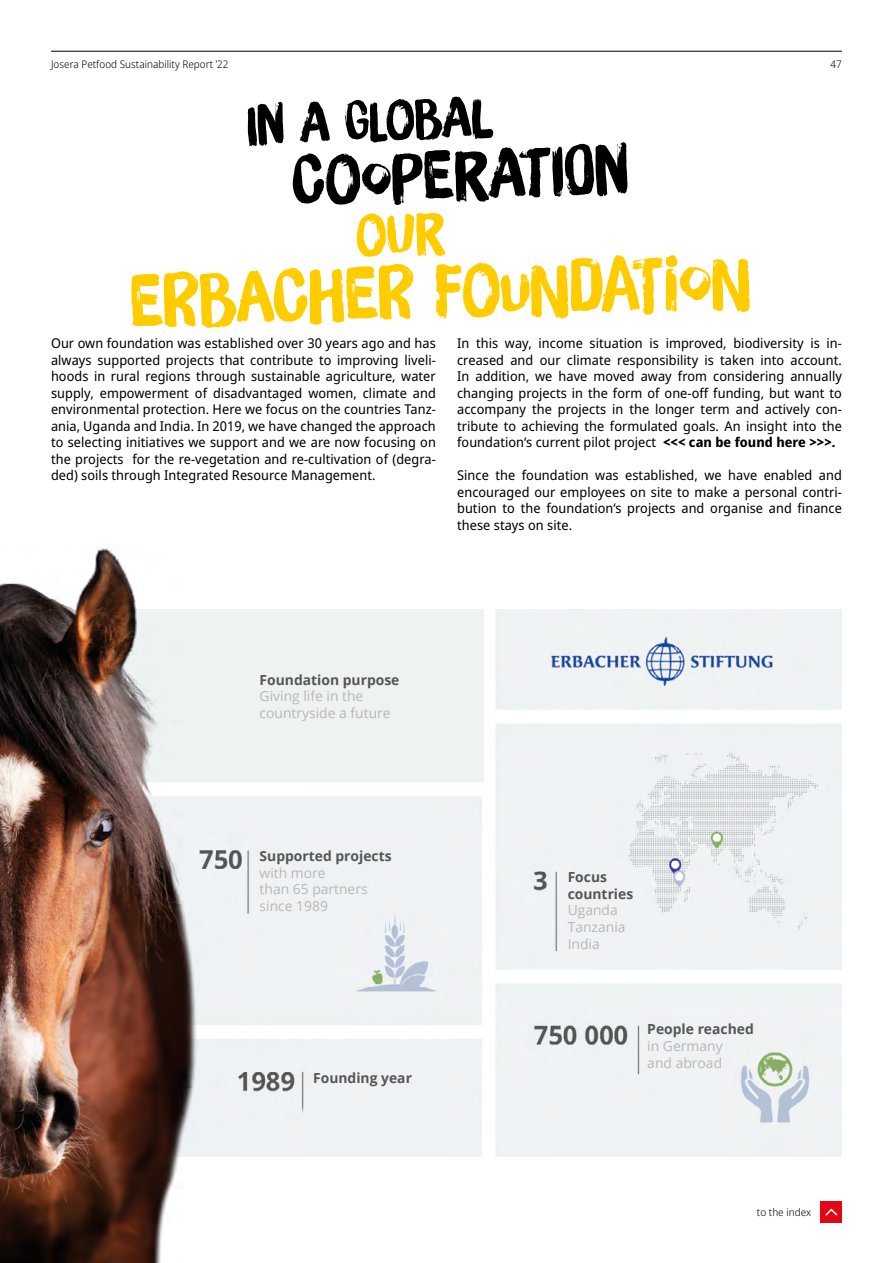
<style>
.page{position:relative;width:893px;height:1263px;background:#fff}
.page>*{position:absolute;margin:0;border:0;box-sizing:border-box;transform-origin:0 0}
.t1{font:72px "Brush Up";color:#fc0}
.t2{font:66.75px "Brush Up";color:#000}
.t3{font:54px "Brush Up";color:#000}
.t4{font:13.95px/16.6px "Open Sans";color:#b7b6b6}
.t5{font:700 13.95px/16.6px "Open Sans";color:#575656}
.t6{font:13.5px/16.5px "Noto Sans Display";letter-spacing:.005em;color:#000;text-align:justify}
.t7{font:300 10.5px "Noto Sans Display";letter-spacing:.005em;color:#000}
.s1{font-weight:800}
.s2{font-weight:700}
</style>
<div class="page">
<div style="left:821px;top:1201px;width:21px;height:22px;background:#e30613"></div>
<svg style="left:825px;top:1208px;width:13px;height:8px"></svg>
<hr style="left:51px;top:51px;width:791px;height:1px;background:#000">
<img style="left:219px;top:609px;width:623px;height:548px">
<div style="left:119px;top:609px;width:365px;height:173px;background:#eff2f3"></div>
<img style="left:0;top:548px;width:219px;height:715px">
<p class="t7" style="left:51px;top:56px;width:179px">Josera Petfood Sustainability Report ˈ22</p>
<p class="t7" style="left:831px;top:56px;width:13px">47</p>
<h3 class="t3" style="left:246px;top:93px;width:246px;rotate:-2deg">IN A GLOBAL</h3>
<h2 class="t2" style="left:290px;top:141px;width:342px;rotate:-2deg">COOPERATION</h2>
<h1 class="t1" style="left:129px;top:260px;width:73px;rotate:-2deg">erbach</h1>
<h1 class="t1" style="left:344px;top:252px;width:408px;rotate:-2deg">er FOUNDATION</h1>
<p class="t6" style="left:51px;top:335px;width:386px">Our own foundation was established over 30 years ago and has always supported projects that contribute to improving liveli&shy;hoods in rural regions through sustainable agriculture, water supply, empowerment of disadvantaged women, climate and environmental protection. Here we focus on the countries Tanz&shy;ania, Uganda and India. In 2019, we have changed the approach to selecting initiatives we support and we are now focusing on the projects for the re-vegetation and re-cultivation of (degra&shy;ded) soils through Integrated Resource Management.</p>
<p class="t6" style="left:457px;top:335px;width:386px">In this way, income situation is improved, biodiversity is in&shy;creased and our climate responsibility is taken into account.<br>In addition, we have moved away from considering annually changing projects in the form of one-off funding, but want to accompany the projects in the longer term and actively con&shy;tribute to achieving the formulated goals. An insight into the foundation‘s current pilot project <span class="s1">&lt;&lt;&lt;</span> <span class="s2">can be found here</span> <span class="s1">&gt;&gt;&gt;</span><span class="s2">.</span></p>
<p class="t6" style="left:457px;top:467px;width:386px">Since the foundation was established, we have enabled and encouraged our employees on site to make a personal contri&shy;bution to the foundation‘s projects and organise and finance these stays on site.</p>
<p class="t5" style="left:260px;top:671px;width:141px">Foundation purpose</p>
<p class="t4" style="left:260px;top:688px;width:133px">Giving life in the countryside a future</p>
<p class="t5" style="left:260px;top:847px;width:134px">Supported projects</p>
<p class="t4" style="left:260px;top:864px;width:110px">with more<br>than 65 partners since 1989</p>
<p class="t5" style="left:313px;top:1069px;width:100px">Founding year</p>
<p class="t5" style="left:568px;top:868px;width:67px">Focus countries</p>
<p class="t4" style="left:568px;top:902px;width:59px">Uganda<br>Tanzania<br>India</p>
<p class="t5" style="left:647px;top:1021px;width:108px">People reached</p>
<p class="t4" style="left:647px;top:1037px;width:77px">in Germany and abroad</p>
<p class="t7" style="left:757px;top:1204px;width:56px">to the index</p>
</div>
